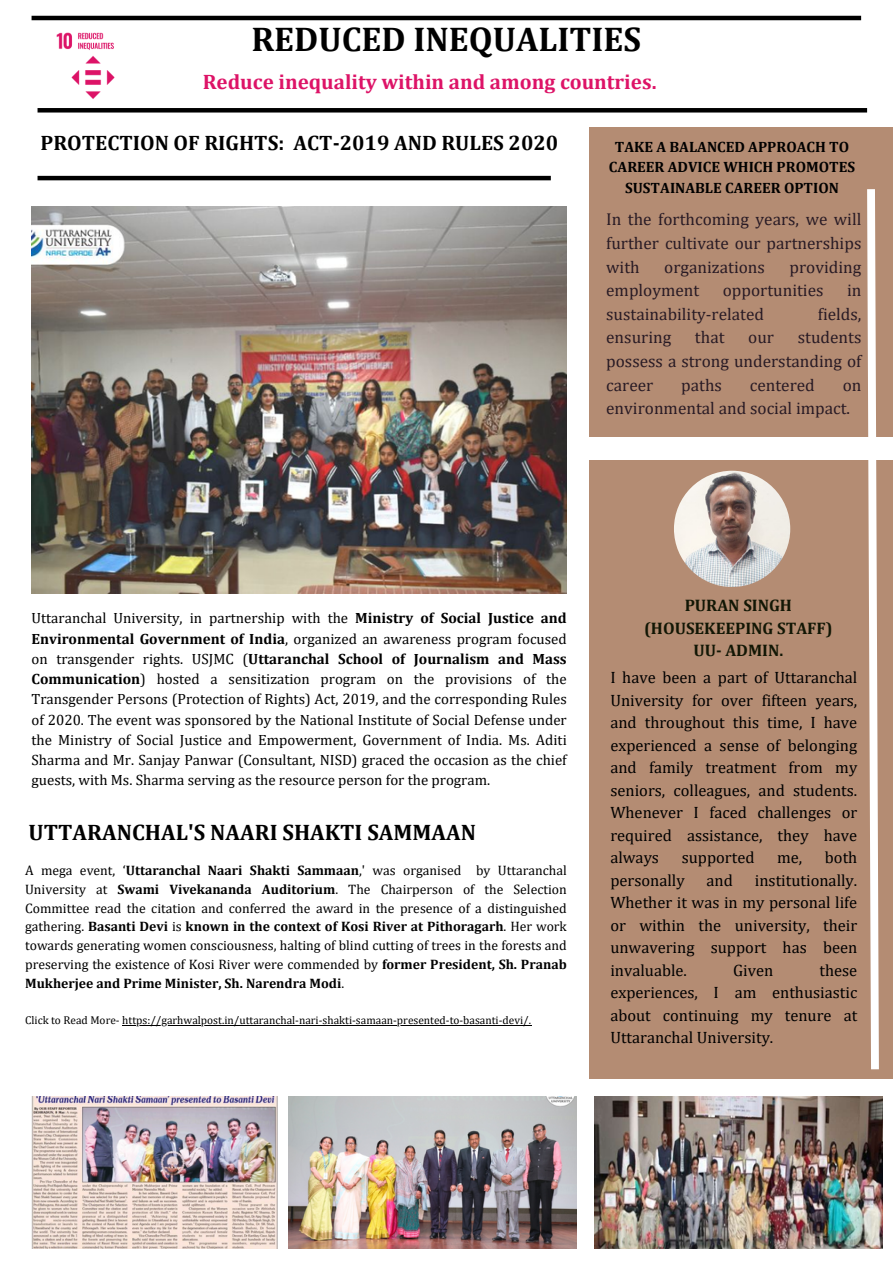
<style>
.page{position:relative;width:893px;height:1264px;background:#fff}
.page>*{position:absolute;margin:0;border:0;box-sizing:border-box;transform-origin:0 0}
.t1{font:700 34.5px "Cambria";color:#000}
.t2{font:700 22.5px "Cambria";color:#000}
.t3{font:700 21px "Cambria";color:#dd1367}
.t4{font:700 21px "Cambria";color:#000}
.t5{font:17.25px/23.5px "Cambria";color:#291b25;text-align:justify}
.t6{font:700 16.8px "Cambria";color:#121705}
.t7{font:16.5px/22.5px "Cambria";color:#000;text-align:justify}
.t8{font:700 15px/20.2px "Cambria";color:#000;text-align:center}
.t9{font:14.85px/20.2px "Cambria";color:#000;text-align:justify}
.t10{font:13.65px/18.9px "Cambria";color:#000;text-align:justify}
.t11{font:11.4px "Cambria";color:#000}
.s1{font-weight:700}
</style>
<div class="page">
<img style="left:32px;top:206px;width:535px;height:387px">
<div style="left:589px;top:127px;width:303px;height:310px;background:#b48c73"></div>
<div style="left:589px;top:460px;width:303px;height:618px;background:#b48c73"></div>
<svg style="left:867px;top:189px;width:12px;height:881px"></svg>
<hr style="left:32px;top:16px;width:829px;height:4px;background:#000">
<hr style="left:38px;top:108px;width:829px;height:4px;background:#000">
<img style="left:56px;top:32px;width:59px;height:67px">
<hr style="left:38px;top:176px;width:512px;height:4px;background:#000">
<img style="left:288px;top:1096px;width:288px;height:152px">
<img style="left:32px;top:1096px;width:246px;height:152px">
<img style="left:674px;top:470px;width:116px;height:117px;border-radius:50%">
<img style="left:594px;top:1096px;width:288px;height:152px">
<hr style="left:122px;top:1025px;width:409px;height:1px;background:#000">
<p class="t1" style="left:251px;top:18px;width:391px">REDUCED INEQUALITIES</p>
<p class="t3" style="left:203px;top:69px;width:455px">Reduce inequality within and among countries.</p>
<p class="t4" style="left:40px;top:130px;width:519px">PROTECTION OF RIGHTS: ACT-2019 AND RULES 2020</p>
<p class="t8" style="left:609px;top:136px;width:248px">TAKE A BALANCED APPROACH TO<br>CAREER ADVICE WHICH PROMOTES<br>SUSTAINABLE CAREER OPTION</p>
<p class="t5" style="left:606px;top:207px;width:257px">In the forthcoming years, we will further cultivate our partnerships with</p>
<p class="t5" style="left:664px;top:254px;width:102px">organizations</p>
<p class="t5" style="left:789px;top:254px;width:73px">providing</p>
<p class="t5" style="left:606px;top:278px;width:95px">employment</p>
<p class="t5" style="left:722px;top:278px;width:102px">opportunities</p>
<p class="t5" style="left:847px;top:278px;width:16px">in</p>
<p class="t5" style="left:606px;top:302px;width:159px">sustainability-related</p>
<p class="t5" style="left:817px;top:302px;width:45px">fields,</p>
<p class="t5" style="left:606px;top:325px;width:66px">ensuring</p>
<p class="t5" style="left:695px;top:325px;width:31px">that</p>
<p class="t5" style="left:748px;top:325px;width:27px">our</p>
<p class="t5" style="left:606px;top:325px;width:257px;text-indent:191px">students possess a strong understanding of career</p>
<p class="t5" style="left:681px;top:372px;width:42px">paths</p>
<p class="t5" style="left:749px;top:372px;width:66px">centered</p>
<p class="t5" style="left:606px;top:372px;width:257px;text-indent:236px">on environmental and social impact.</p>
<p class="t9" style="left:32px;top:607px;width:536px">Uttaranchal University, in partnership with the <span class="s1">Ministry of Social Justice and Environmental Government of India</span>, organized an awareness program focused on transgender rights. USJMC (<span class="s1">Uttaranchal School of Journalism and Mass Communication</span>) hosted a sensitization program on the provisions of the Transgender Persons (Protection of Rights) Act, 2019, and the corresponding Rules of 2020. The event was sponsored by the National Institute of Social Defense under the Ministry of Social Justice and Empowerment, Government of India. Ms. Aditi Sharma and Mr. Sanjay Panwar (Consultant, NISD) graced the occasion as the chief guests, with Ms. Sharma serving as the resource person for the program.</p>
<p class="t2" style="left:29px;top:819px;width:449px">UTTARANCHAL'S NAARI SHAKTI SAMMAAN</p>
<p class="t10" style="left:25px;top:860px;width:543px">A mega event, ‘<span class="s1">Uttaranchal Naari Shakti Sammaan</span>,' was organised by Uttaranchal University at <span class="s1">Swami Vivekananda Auditorium</span>. The Chairperson of the Selection Committee read the citation and conferred the award in the presence of a distinguished gathering. <span class="s1">Basanti Devi</span> is <span class="s1">known in the context of Kosi River at Pithoragarh</span>. Her work towards generating women consciousness, halting of blind cutting of trees in the forests and preserving the existence of Kosi River were commended by <span class="s1">former President, Sh. Pranab Mukherjee and Prime Minister, Sh. Narendra Modi</span>.</p>
<p class="t11" style="left:25px;top:1013px;width:507px">Click to Read More- https://garhwalpost.in/uttaranchal-nari-shakti-samaan-presented-to-basanti-devi/.</p>
<p class="t6" style="left:684px;top:595px;width:109px">PURAN SINGH</p>
<p class="t6" style="left:644px;top:617px;width:190px">(HOUSEKEEPING STAFF)</p>
<p class="t6" style="left:693px;top:640px;width:91px">UU- ADMIN.</p>
<p class="t7" style="left:610px;top:666px;width:248px">I have been a part of Uttaranchal University for over fifteen years, and throughout this time, I have experienced a sense of belonging and family treatment from my seniors, colleagues, and students.<br>Whenever I faced challenges or required assistance, they have always</p>
<p class="t7" style="left:681px;top:845px;width:74px">supported</p>
<p class="t7" style="left:777px;top:845px;width:27px">me,</p>
<p class="t7" style="left:824px;top:845px;width:34px">both</p>
<p class="t7" style="left:610px;top:868px;width:76px">personally</p>
<p class="t7" style="left:706px;top:868px;width:28px">and</p>
<p class="t7" style="left:610px;top:868px;width:248px;text-indent:144px">institutionally.<br>Whether it was in my personal life or within the university, their unwavering support has been invaluable.</p>
<p class="t7" style="left:610px;top:958px;width:248px;text-indent:209px">these experiences, I am enthusiastic about continuing my tenure at Uttaranchal University.</p>
<p class="t7" style="left:733px;top:958px;width:42px">Given</p>
</div>
